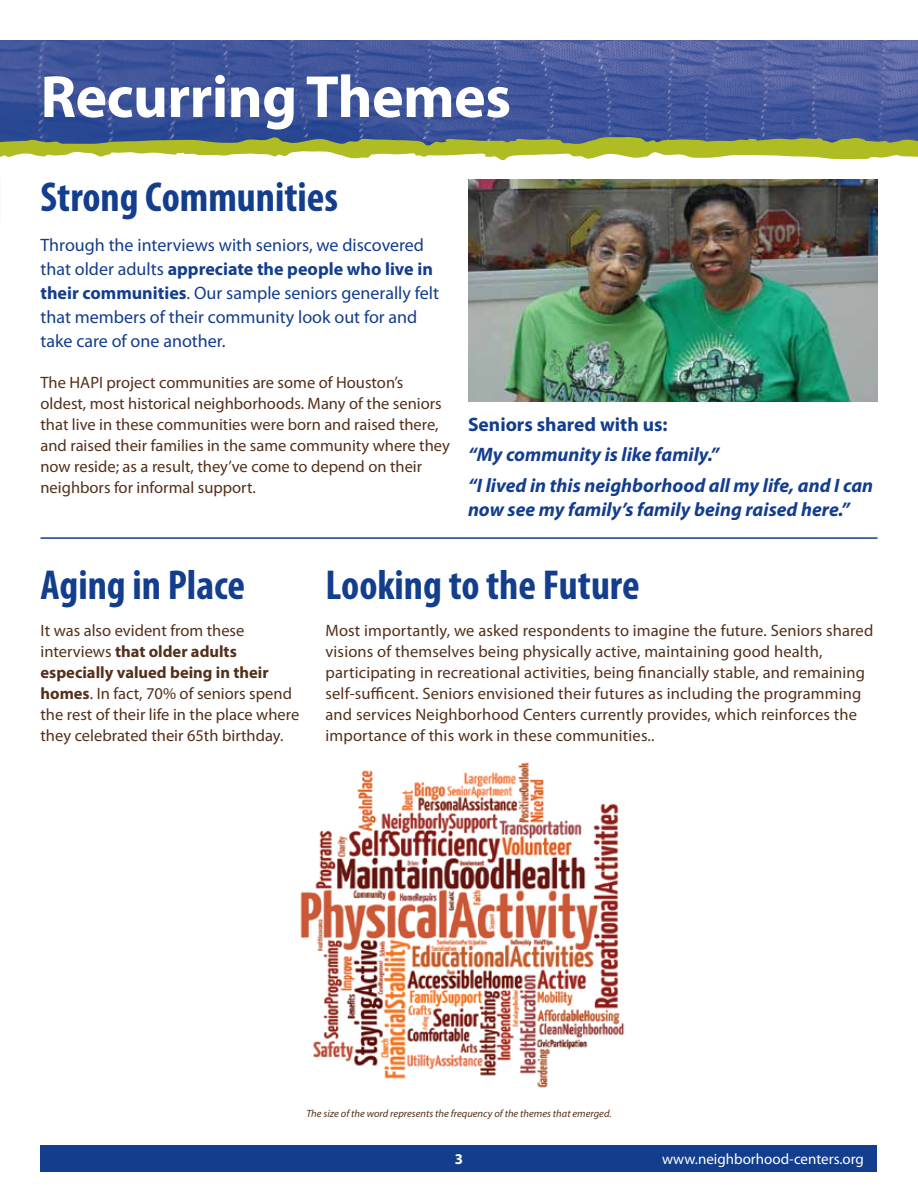
<style>
.page{position:relative;width:918px;height:1188px;background:#fff}
.page>*{position:absolute;margin:0;border:0;box-sizing:border-box;transform-origin:0 0}
.t1{font:700 60px "Myriad Pro";letter-spacing:-.01em;color:#fff}
.t2{font:700 condensed 42px "Myriad Pro";color:#133d8d}
.t3{font:italic 700 19.5px/30.8px "Myriad Pro";color:#133d8d}
.t4{font:700 19.5px "Myriad Pro";color:#133d8d}
.t5{font:18px/24px "Myriad Pro";color:#133d8d}
.t6{font:16.5px/21px "Myriad Pro";color:#54301a}
.t7{font:15px "Myriad Pro";color:#fff}
.t8{font:700 15px "Myriad Pro";color:#fff}
.t9{font:italic 10.5px "Myriad Pro";color:#54301a}
.s1{font-weight:700}
</style>
<div class="page">
<img style="left:300px;top:762px;width:325px;height:326px">
<img style="left:0;top:40px;width:918px;height:96px">
<svg style="left:0;top:136px;width:918px;height:25px"></svg>
<div style="left:40px;top:1145px;width:838px;height:27px;background:#133d8d"></div>
<hr style="left:41px;top:537px;width:837px;height:2px;background:#133d8d">
<img style="left:468px;top:179px;width:410px;height:223px">
<h1 class="t1" style="left:40px;top:58px;width:472px">Recurring Themes</h1>
<h2 class="t2" style="left:41px;top:171px;width:299px">Strong Communities</h2>
<p class="t5" style="left:40px;top:232px;width:400px">Through the interviews with seniors, we discovered that older adults <span class="s1">appreciate the people who live in their communities</span>. Our sample seniors generally felt that members of their community look out for and take care of one another.</p>
<p class="t6" style="left:40px;top:372px;width:411px">The HAPI project communities are some of Houston’s oldest, most historical neighborhoods. Many of the seniors that live in these communities were born and raised there, and raised their families in the same community where they now reside; as a result, they’ve come to depend on their neighbors for informal support.</p>
<p class="t4" style="left:468px;top:411px;width:201px">Seniors shared with us:</p>
<p class="t3" style="left:468px;top:439px;width:407px">“My community is like family.”<br>“I lived in this neighborhood all my life, and I can</p>
<p class="t3" style="left:468px;top:494px;width:384px">now see my family’s family being raised here.”</p>
<h2 class="t2" style="left:41px;top:559px;width:206px">Aging in Place</h2>
<p class="t6" style="left:41px;top:619px;width:260px">It was also evident from these interviews <span class="s1">that older adults especially valued being in their homes</span>. In fact, 70% of seniors spend the rest of their life in the place where they celebrated their 65th birthday.</p>
<h2 class="t2" style="left:326px;top:559px;width:316px">Looking to the Future</h2>
<p class="t6" style="left:326px;top:619px;width:549px">Most importantly, we asked respondents to imagine the future. Seniors shared visions of themselves being physically active, maintaining good health, participating in recreational activities, being financially stable, and remaining self-sufficent. Seniors envisioned their futures as including the programming and services Neighborhood Centers currently provides, which reinforces the importance of this work in these communities..</p>
<p class="t9" style="left:306px;top:1107px;width:307px">The size of the word represents the frequency of the themes that emerged.</p>
<p class="t8" style="left:455px;top:1150px;width:10px">3</p>
<p class="t7" style="left:662px;top:1150px;width:203px">www.neighborhood-centers.org</p>
</div>
